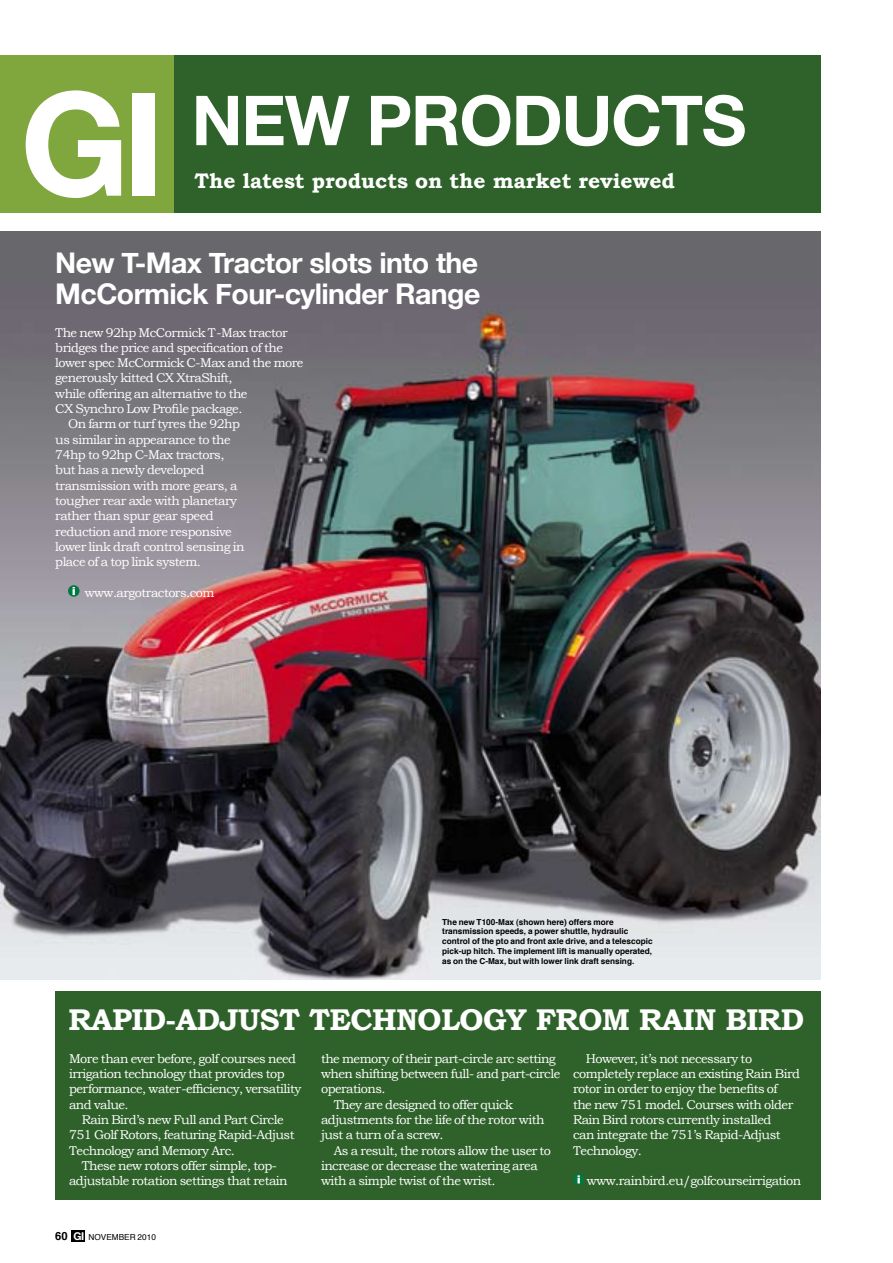
<style>
.page{position:relative;width:893px;height:1263px;background:#fff}
.page>*{position:absolute;margin:0;border:0;box-sizing:border-box;transform-origin:0 0}
.t1{font:700 69px "Helvetica Neue";letter-spacing:-.02em;color:#fff}
.t2{font:700 30px "Bookman Old Style";letter-spacing:-.02em;color:#fff}
.t3{font:700 28.5px/31.5px "Helvetica Neue";letter-spacing:-.02em;color:#fff}
.t4{font:700 21px "Bookman Old Style";color:#fff}
.t5{font:12.75px/15.3px "Bookman Old Style";letter-spacing:-.04em;color:#fff}
.t6{font:700 8.25px/9.8px "Helvetica";color:#000}
.t7{font:8.25px "Helvetica";color:#000}
.s1{font-size:144px}
.s2{font-weight:700;font-size:11.25px}
.s3{font-family:"Helvetica Neue";font-weight:700;font-size:10.8px;color:#fff}
</style>
<div class="page">
<div style="left:55px;top:991px;width:766px;height:208px;background:#2f622a"></div>
<div style="left:0;top:231px;width:821px;height:748px;background:#68676c"></div>
<img style="left:0;top:309px;width:821px;height:670px">
<svg style="left:68px;top:585px;width:12px;height:12px"></svg>
<svg style="left:73px;top:587px;width:2px;height:8px"></svg>
<div style="left:573px;top:1173px;width:11px;height:12px;background:#007840;border-radius:50%"></div>
<svg style="left:577px;top:1175px;width:3px;height:8px"></svg>
<div style="left:71px;top:1230px;width:14px;height:11px;background:#000"></div>
<div style="left:0;top:55px;width:821px;height:158px;background:#2f622a"></div>
<div style="left:0;top:55px;width:173px;height:158px;background:#80a73e"></div>
<h1 class="t1" style="left:20px;top:78px;width:720px"><span class="s1">GI</span> NEW Products</h1>
<h3 class="t4" style="left:195px;top:169px;width:482px">The latest products on the market reviewed</h3>
<h3 class="t3" style="left:55px;top:246px;width:427px">New T-Max Tractor slots into the<br>McCormick Four-cylinder Range</h3>
<p class="t5" style="left:55px;top:325px;width:234px">The new 92hp McCormick T-Max tractor</p>
<p class="t5" style="left:55px;top:340px;width:229px">bridges the price and specification of the</p>
<p class="t5" style="left:55px;top:355px;width:250px">lower spec McCormick C-Max and the more</p>
<p class="t5" style="left:55px;top:370px;width:179px">generously kitted CX XtraShift,</p>
<p class="t5" style="left:55px;top:386px;width:194px">while offering an alternative to the</p>
<p class="t5" style="left:55px;top:401px;width:189px">CX Synchro Low Profile package.</p>
<p class="t5" style="left:68px;top:416px;width:173px">On farm or turf tyres the 92hp</p>
<p class="t5" style="left:55px;top:432px;width:177px">us similar in appearance to the</p>
<p class="t5" style="left:55px;top:447px;width:171px">74hp to 92hp C-Max tractors,</p>
<p class="t5" style="left:55px;top:462px;width:150px">but has a newly developed</p>
<p class="t5" style="left:55px;top:478px;width:184px">transmission with more gears, a</p>
<p class="t5" style="left:55px;top:493px;width:183px">tougher rear axle with planetary</p>
<p class="t5" style="left:55px;top:508px;width:160px">rather than spur gear speed</p>
<p class="t5" style="left:55px;top:523px;width:178px">reduction and more responsive</p>
<p class="t5" style="left:55px;top:539px;width:191px">lower link draft control sensing in</p>
<p class="t5" style="left:55px;top:554px;width:147px">place of a top link system.</p>
<p class="t5" style="left:85px;top:585px;width:131px">www.argotractors.com</p>
<p class="t6" style="left:442px;top:917px;width:212px">The new T100-Max (shown here) offers more transmission speeds, a power shuttle, hydraulic control of the pto and front axle drive, and a telescopic pick-up hitch. The implement lift is manually operated, as on the C-Max, but with lower link draft sensing.</p>
<h2 class="t2" style="left:68px;top:1002px;width:43px">Rapid</h2>
<h2 class="t2" style="left:166px;top:1002px;width:187px">-Adjust Techno</h2>
<h2 class="t2" style="left:441px;top:1002px;width:119px">logy from</h2>
<h2 class="t2" style="left:639px;top:1002px;width:42px">Rain</h2>
<h2 class="t2" style="left:725px;top:1002px;width:41px">Bird</h2>
<p class="t5" style="left:69px;top:1051px;width:234px">More than ever before, golf courses need irrigation technology that provides top performance, water-efficiency, versatility and value.</p>
<p class="t5" style="left:69px;top:1112px;width:227px;text-indent:13px">Rain Bird’s new Full and Part Circle<br>751 Golf Rotors, featuring Rapid-Adjust<br>Technology and Memory Arc.</p>
<p class="t5" style="left:69px;top:1158px;width:220px;text-align:center">These new rotors offer simple, top&shy;adjustable rotation settings that retain</p>
<p class="t7" style="left:55px;top:1231px;width:102px"><span class="s2">60</span> <span class="s3">GI</span> NOVEMBER 2010</p>
<p class="t5" style="left:321px;top:1051px;width:236px">the memory of their part-circle arc setting</p>
<p class="t5" style="left:321px;top:1066px;width:241px">when shifting between full- and part-circle</p>
<p class="t5" style="left:321px;top:1081px;width:66px">operations.</p>
<p class="t5" style="left:334px;top:1096px;width:181px">They are designed to offer quick</p>
<p class="t5" style="left:321px;top:1112px;width:225px">adjustments for the life of the rotor with</p>
<p class="t5" style="left:321px;top:1127px;width:124px">just a turn of a screw.</p>
<p class="t5" style="left:334px;top:1142px;width:219px">As a result, the rotors allow the user to</p>
<p class="t5" style="left:321px;top:1158px;width:218px">increase or decrease the watering area</p>
<p class="t5" style="left:321px;top:1173px;width:176px">with a simple twist of the wrist.</p>
<p class="t5" style="left:573px;top:1051px;width:229px;text-indent:13px">However, it’s not necessary to completely replace an existing Rain Bird rotor in order to enjoy the benefits of<br>the new 751 model. Courses with older Rain Bird rotors currently installed<br>can integrate the 751’s Rapid-Adjust Technology.</p>
<p class="t5" style="left:587px;top:1173px;width:216px">www.rainbird.eu/golfcourseirrigation</p>
</div>
